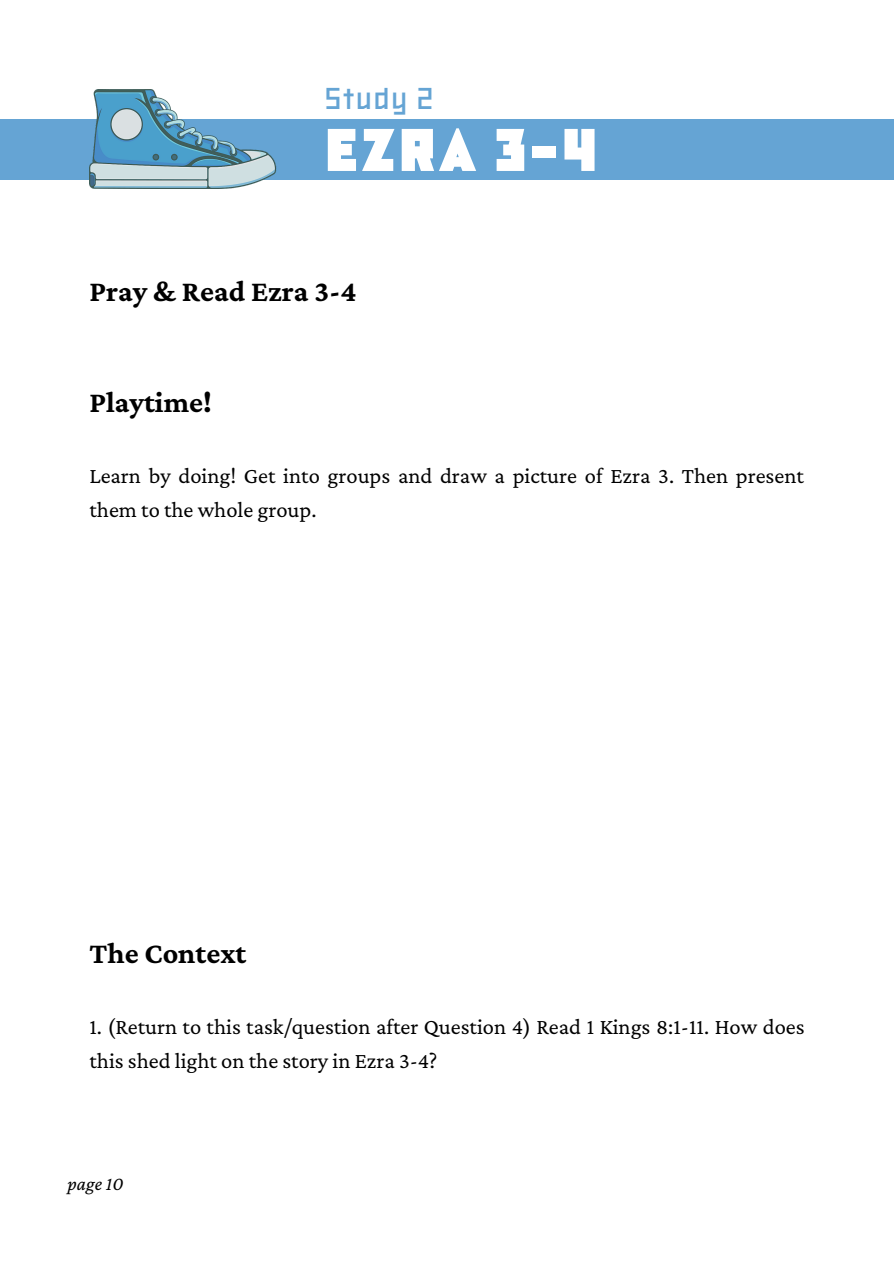
<style>
.page{position:relative;width:894px;height:1264px;background:#fff}
.page>*{position:absolute;margin:0;border:0;box-sizing:border-box;transform-origin:0 0}
.t1{font:900 60px "TT Bricks";color:#fff}
.t2{font:700 30px "Crimson Pro";color:#000}
.t3{font:700 30px "TT Bricks";letter-spacing:.07em;color:#65a4d4}
.t4{font:22.5px/33.8px "Crimson Pro";color:#000}
.t5{font:italic 19.5px "Crimson Pro";color:#000}
</style>
<div class="page">
<div style="left:0;top:119px;width:893px;height:61px;background:#65a4d4"></div>
<img style="left:89px;top:89px;width:187px;height:99px">
<h2 class="t3" style="left:325px;top:80px;width:110px">Study 2</h2>
<h1 class="t1" style="left:325px;top:114px;width:274px">EZRA 3-4</h1>
<h2 class="t2" style="left:89px;top:274px;width:269px">Pray &amp; Read Ezra 3-4</h2>
<h2 class="t2" style="left:89px;top:385px;width:124px">Playtime!</h2>
<p class="t4" style="left:89px;top:459px;width:715px">Learn by doing! Get into groups and draw a picture of Ezra 3. Then present them to the whole group.</p>
<h2 class="t2" style="left:89px;top:936px;width:158px">The Context</h2>
<p class="t4" style="left:89px;top:1009px;width:716px">1. (Return to this task/question after Question 4) Read 1 Kings 8:1-11. How does this shed light on the story in Ezra 3-4?</p>
<p class="t5" style="left:68px;top:1172px;width:57px">page 10</p>
</div>
